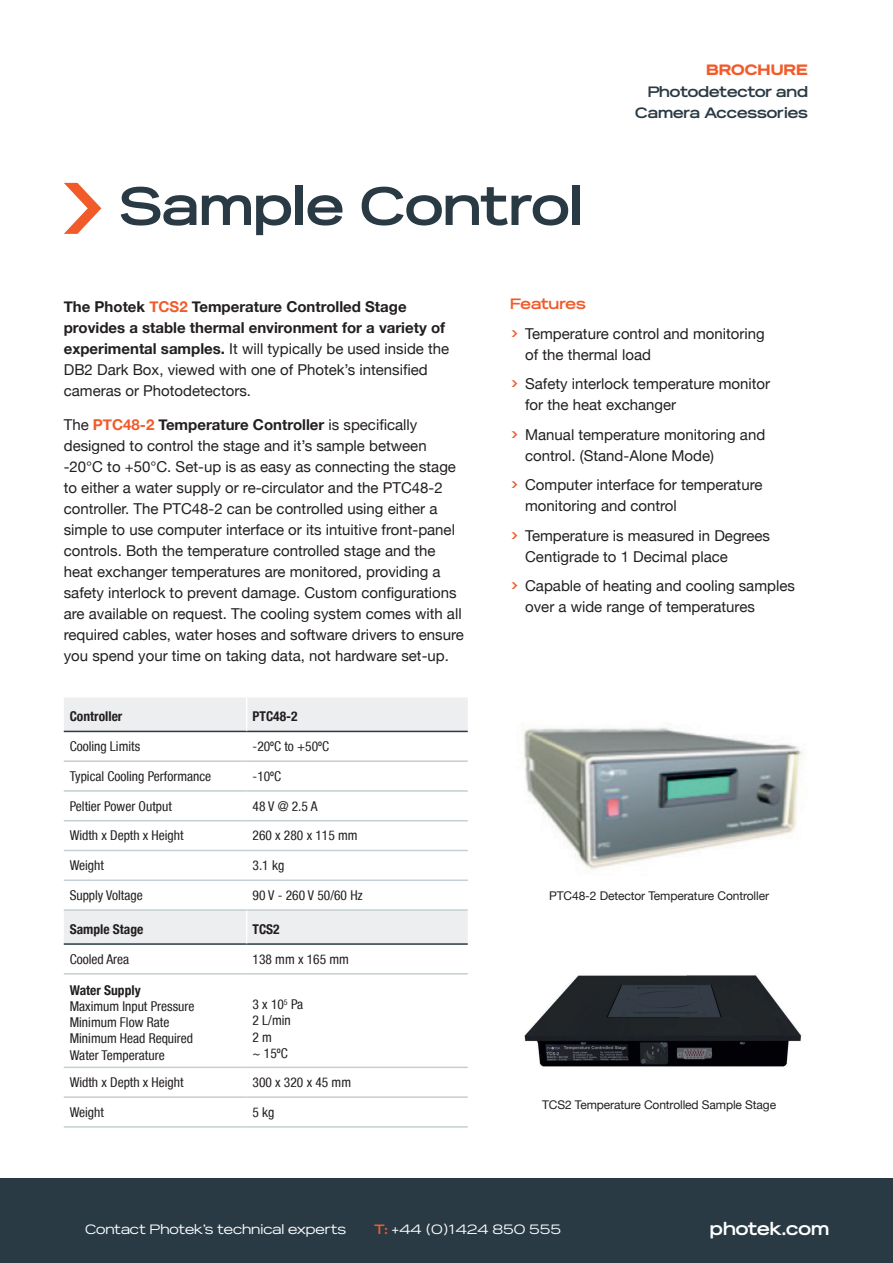
<style>
.page{position:relative;width:893px;height:1263px;background:#fff}
.page>*{position:absolute;margin:0;border:0;box-sizing:border-box;transform-origin:0 0}
.t1{font:700 54px "Reservation Wide";color:#293a45}
.t2{font:700 18px "Reservation Wide";color:#fff}
.t3{font:15px/21px "Helvetica Neue";color:#231f20}
.t4{font:700 15px/21px "Helvetica Neue";color:#231f20}
.t5{font:700 15px/21px "Reservation Wide";color:#293a45;text-align:right}
.t6{font:700 15px "Reservation Wide";letter-spacing:-.02em;color:#f15b2a}
.t7{font:900 15px "Reservation Wide";color:#f15b2a}
.t8{font:condensed 13.5px/16.2px "Helvetica Neue";color:#231f20}
.t9{font:13.5px "Reservation Wide";color:#fff}
.t10{font:700 condensed 13.5px "Helvetica Neue";color:#231f20}
.t11{font:12px "Helvetica Neue";letter-spacing:-.01em;color:#231f20}
.s1{color:#f15b2a}
.s2{font-weight:400}
.s3{font-weight:700;color:#f15b2a}
.s4{font-weight:700}
.s5{font-family:"Poppins";font-weight:500;color:#f15b2a}
</style>
<div class="page">
<div style="left:0;top:1178px;width:893px;height:85px;background:#293a45"></div>
<svg style="left:64px;top:183px;width:37px;height:51px"></svg>
<svg style="left:64px;top:697px;width:404px;height:246px"></svg>
<hr style="left:64px;top:731px;width:183px;height:1px;background:#293a45">
<hr style="left:247px;top:731px;width:221px;height:1px;background:#293a45">
<hr style="left:64px;top:943px;width:183px;height:2px;background:#293a45">
<hr style="left:247px;top:943px;width:221px;height:2px;background:#293a45">
<hr style="left:64px;top:973px;width:183px;height:1px;background:#c5ced3">
<hr style="left:247px;top:973px;width:221px;height:1px;background:#c5ced3">
<hr style="left:64px;top:909px;width:183px;height:2px;background:#c5ced3">
<hr style="left:247px;top:909px;width:221px;height:2px;background:#c5ced3">
<hr style="left:64px;top:760px;width:183px;height:2px;background:#c5ced3">
<hr style="left:247px;top:760px;width:221px;height:2px;background:#c5ced3">
<hr style="left:64px;top:790px;width:183px;height:2px;background:#c5ced3">
<hr style="left:247px;top:790px;width:221px;height:2px;background:#c5ced3">
<hr style="left:64px;top:820px;width:183px;height:1px;background:#c5ced3">
<hr style="left:247px;top:820px;width:221px;height:1px;background:#c5ced3">
<hr style="left:64px;top:850px;width:183px;height:1px;background:#c5ced3">
<hr style="left:247px;top:850px;width:221px;height:1px;background:#c5ced3">
<hr style="left:64px;top:879px;width:183px;height:2px;background:#c5ced3">
<hr style="left:247px;top:879px;width:221px;height:2px;background:#c5ced3">
<hr style="left:64px;top:1066px;width:183px;height:2px;background:#c5ced3">
<hr style="left:247px;top:1066px;width:221px;height:2px;background:#c5ced3">
<hr style="left:64px;top:1096px;width:183px;height:2px;background:#c5ced3">
<hr style="left:247px;top:1096px;width:221px;height:2px;background:#c5ced3">
<hr style="left:64px;top:1126px;width:183px;height:2px;background:#c5ced3">
<hr style="left:247px;top:1126px;width:221px;height:2px;background:#c5ced3">
<hr style="left:246px;top:697px;width:1px;height:34px;background:#fff">
<hr style="left:246px;top:911px;width:1px;height:32px;background:#fff">
<img style="left:524px;top:727px;width:280px;height:143px">
<img style="left:524px;top:975px;width:278px;height:92px">
<p class="t7" style="left:706px;top:61px;width:103px">BROCHURE</p>
<h1 class="t1" style="left:119px;top:173px;width:465px">Sample Control</h1>
<p class="t5" style="left:635px;top:81px;width:174px">Photodetector and<br>Camera Accessories</p>
<p class="t4" style="left:64px;top:297px;width:387px">The Photek <span class="s1">TCS2</span> Temperature Controlled Stage provides a stable thermal environment for a variety of experimental samples. <span class="s2">It will typically be used inside the DB2 Dark Box, viewed with one of Photek’s intensified cameras or Photodetectors.</span></p>
<p class="t3" style="left:64px;top:415px;width:402px">The <span class="s3">PTC48-2</span> <span class="s4">Temperature Controller</span> is specifically designed to control the stage and it’s sample between -20°C to +50°C. Set-up is as easy as connecting the stage to either a water supply or re-circulator and the PTC48-2 controller. The PTC48-2 can be controlled using either a simple to use computer interface or its intuitive front-panel controls. Both the temperature controlled stage and the heat exchanger temperatures are monitored, providing a safety interlock to prevent damage. Custom configurations are available on request. The cooling system comes with all required cables, water hoses and software drivers to ensure you spend your time on taking data, not hardware set-up.</p>
<p class="t10" style="left:70px;top:705px;width:54px">Controller</p>
<p class="t10" style="left:253px;top:705px;width:47px">PTC48-2</p>
<p class="t8" style="left:70px;top:738px;width:72px">Cooling Limits</p>
<p class="t8" style="left:253px;top:738px;width:78px">-20ºC to +50ºC</p>
<p class="t8" style="left:70px;top:768px;width:143px">Typical Cooling Performance</p>
<p class="t8" style="left:253px;top:768px;width:30px">-10ºC</p>
<p class="t8" style="left:70px;top:798px;width:104px">Peltier Power Output</p>
<p class="t8" style="left:253px;top:798px;width:66px">48 V @ 2.5 A</p>
<p class="t8" style="left:70px;top:827px;width:115px">Width x Depth x Height</p>
<p class="t8" style="left:253px;top:827px;width:106px">260 x 280 x 115 mm</p>
<p class="t8" style="left:70px;top:857px;width:36px">Weight</p>
<p class="t8" style="left:253px;top:857px;width:33px">3.1 kg</p>
<p class="t8" style="left:70px;top:887px;width:75px">Supply Voltage</p>
<p class="t8" style="left:253px;top:887px;width:112px">90 V - 260 V 50/60 Hz</p>
<p class="t10" style="left:70px;top:917px;width:75px">Sample Stage</p>
<p class="t10" style="left:253px;top:917px;width:29px">TCS2</p>
<p class="t8" style="left:70px;top:951px;width:61px">Cooled Area</p>
<p class="t8" style="left:253px;top:951px;width:98px">138 mm x 165 mm</p>
<p class="t10" style="left:70px;top:979px;width:72px">Water Supply</p>
<p class="t8" style="left:70px;top:998px;width:126px">Maximum Input Pressure<br>Minimum Flow Rate<br>Minimum Head Required<br>Water Temperature</p>
<p class="t8" style="left:253px;top:996px;width:52px">3 x 10<sup>5</sup> Pa<br>2 L/min<br>2 m<br>~ 15ºC</p>
<p class="t8" style="left:70px;top:1074px;width:115px">Width x Depth x Height</p>
<p class="t8" style="left:253px;top:1074px;width:100px">300 x 320 x 45 mm</p>
<p class="t8" style="left:70px;top:1104px;width:36px">Weight</p>
<p class="t8" style="left:253px;top:1104px;width:23px">5 kg</p>
<p class="t6" style="left:510px;top:295px;width:77px">Features</p>
<p class="t3" style="left:525px;top:324px;width:241px;text-indent:-15px"><span class="s5">&gt;</span> Temperature control and monitoring of the thermal load</p>
<p class="t3" style="left:525px;top:374px;width:247px;text-indent:-15px"><span class="s5">&gt;</span> Safety interlock temperature monitor for the heat exchanger</p>
<p class="t3" style="left:525px;top:425px;width:242px;text-indent:-15px"><span class="s5">&gt;</span> Manual temperature monitoring and control. (Stand-Alone Mode)</p>
<p class="t3" style="left:525px;top:475px;width:239px;text-indent:-15px"><span class="s5">&gt;</span> Computer interface for temperature monitoring and control</p>
<p class="t3" style="left:525px;top:526px;width:246px;text-indent:-15px"><span class="s5">&gt;</span> Temperature is measured in Degrees<br>Centigrade to 1 Decimal place</p>
<p class="t3" style="left:525px;top:576px;width:271px;text-indent:-15px"><span class="s5">&gt;</span> Capable of heating and cooling samples over a wide range of temperatures</p>
<p class="t11" style="left:549px;top:887px;width:221px">PTC48-2 Detector Temperature Controller</p>
<p class="t11" style="left:542px;top:1096px;width:236px">TCS2 Temperature Controlled Sample Stage</p>
<p class="t9" style="left:85px;top:1221px;width:263px">Contact Photek’s technical experts</p>
<p class="t9" style="left:374px;top:1221px;width:188px"><span class="s3">T:</span> +44 (0)1424 850 555</p>
<p class="t2" style="left:710px;top:1217px;width:121px">photek.com</p>
</div>
